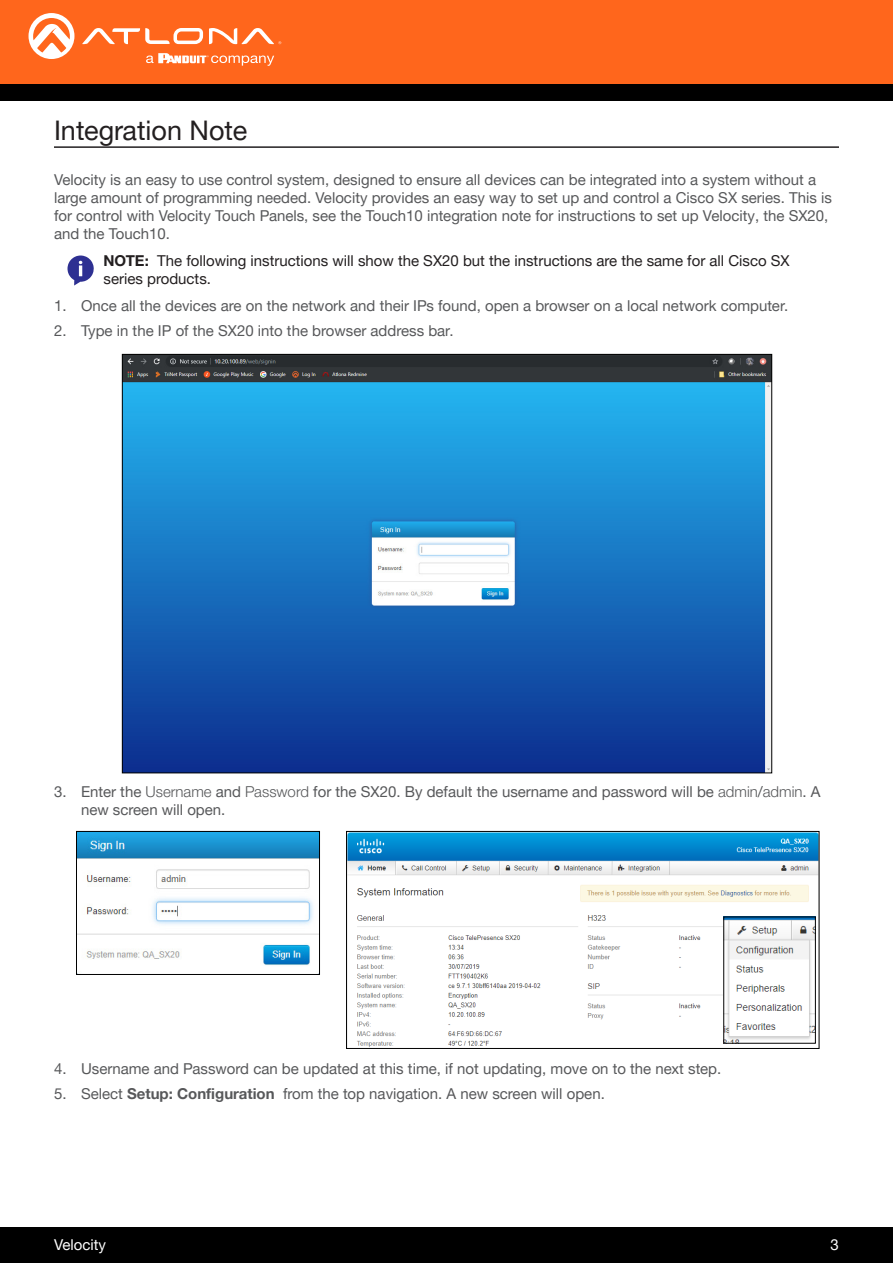
<style>
.page{position:relative;width:893px;height:1263px;background:#fff}
.page>*{position:absolute;margin:0;border:0;box-sizing:border-box;transform-origin:0 0}
.Section_Header{font:27px "Helvetica Neue LTW1 G";color:#231f20}
.General_Text{font:15px/18px "Helvetica Neue LTW1 G";color:#57585a}
.General_Bold_Text{font:15px/18px "Helvetica Neue LTW1 G";color:#231f20}
.t1{font:15px "Helvetica Neue LTW1 G";color:#fff}
.s1{font-weight:700}
.s2{font-weight:300}
</style>
<div class="page">
<div style="left:0;top:1227px;width:893px;height:36px;background:#000"></div>
<div style="left:0;top:0;width:893px;height:84px;background:#ff661c"></div>
<div style="left:0;top:84px;width:893px;height:16px;background:#000"></div>
<svg style="left:82px;top:28px;width:121px;height:16px"></svg>
<svg style="left:209px;top:28px;width:72px;height:16px"></svg>
<svg style="left:29px;top:13px;width:45px;height:46px"></svg>
<svg style="left:146px;top:53px;width:128px;height:13px"></svg>
<hr style="left:54px;top:146px;width:785px;height:2px;background:#231f20">
<img style="left:124px;top:356px;width:646px;height:415px">
<img style="left:78px;top:833px;width:240px;height:132px">
<div style="left:76px;top:831px;width:244px;height:144px;border:1px solid #000"></div>
<img style="left:348px;top:833px;width:469px;height:214px">
<div style="left:346px;top:831px;width:473px;height:218px;border:1px solid #000"></div>
<svg style="left:68px;top:255px;width:26px;height:30px"></svg>
<img style="left:725px;top:918px;width:89px;height:123px">
<div style="left:723px;top:916px;width:93px;height:127px;border:1px solid #000"></div>
<p class="Section_Header" style="left:54px;top:113px;width:195px">Integration Note</p>
<p class="General_Text" style="left:54px;top:171px;width:779px">Velocity is an easy to use control system, designed to ensure all devices can be integrated into a system without a large amount of programming needed. Velocity provides an easy way to set up and control a Cisco SX series. This is for control with Velocity Touch Panels, see the Touch10 integration note for instructions to set up Velocity, the SX20, and the Touch10.</p>
<p class="General_Bold_Text" style="left:104px;top:252px;width:688px"><span class="s1">NOTE:</span> The following instructions will show the SX20 but the instructions are the same for all Cisco SX series products.</p>
<p class="General_Text" style="left:54px;top:297px;width:736px">1. Once all the devices are on the network and their IPs found, open a browser on a local network computer.</p>
<p class="General_Text" style="left:54px;top:321px;width:401px">2. Type in the IP of the SX20 into the browser address bar.</p>
<p class="General_Text" style="left:81px;top:783px;width:741px;text-indent:-27px">3. Enter the <span class="s2">Username</span> and <span class="s2">Password</span> for the SX20. By default the username and password will be <span class="s2">admin</span>/<span class="s2">admin</span>. A new screen will open.</p>
<p class="General_Text" style="left:54px;top:1059px;width:669px">4. Username and Password can be updated at this time, if not updating, move on to the next step.</p>
<p class="General_Text" style="left:54px;top:1084px;width:552px">5. Select <span class="s1">Setup: Configuration</span> from the top navigation. A new screen will open.</p>
<p class="t1" style="left:54px;top:1235px;width:54px">Velocity</p>
<p class="t1" style="left:831px;top:1235px;width:10px">3</p>
</div>
